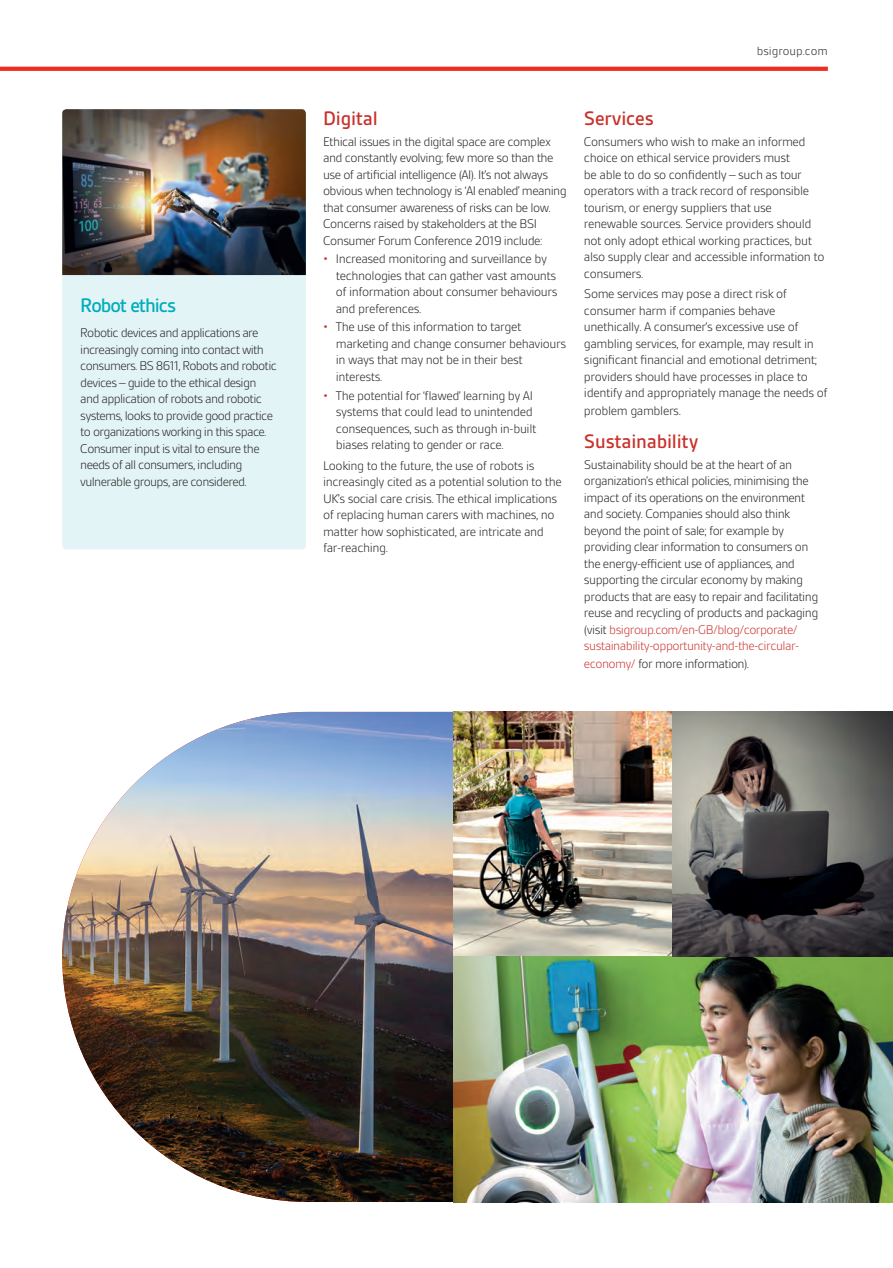
<style>
.page{position:relative;width:893px;height:1268px;background:#fff}
.page>*{position:absolute;margin:0;border:0;box-sizing:border-box;transform-origin:0 0}
.t1{font:500 21px "BSI Gesta";letter-spacing:-.01em;color:#c9312b}
.t2{font:500 21px "BSI Gesta";letter-spacing:-.05em;color:#00acbc}
.t3{font:300 13.5px/16.5px "BSI Gesta";letter-spacing:-.03em;color:#231f20}
.t4{font:300 13.5px/16.5px "BSI Gesta";letter-spacing:-.05em;color:#231f20}
.t5{font:300 12.75px "BSI Gesta";color:#231f20}
.s1{color:#c9312b}
</style>
<div class="page">
<svg style="left:0;top:67px;width:828px;height:4px;background:#ee3226"></svg>
<div style="left:62px;top:109px;width:244px;height:440px;background:#e3f4f6;border-radius:4px"></div>
<img style="left:62px;top:109px;width:244px;height:166px">
<img style="left:62px;top:712px;width:831px;height:490px">
<h1 class="t2" style="left:80px;top:294px;width:97px">Robot ethics</h1>
<p class="t4" style="left:80px;top:325px;width:198px">Robotic devices and applications are increasingly coming into contact with consumers. BS 8611, Robots and robotic devices – guide to the ethical design and application of robots and robotic systems, looks to provide good practice to organizations working in this space.<br>Consumer input is vital to ensure the needs of all consumers, including vulnerable groups, are considered.</p>
<p class="t5" style="left:757px;top:44px;width:73px">bsigroup.com</p>
<h1 class="t1" style="left:323px;top:107px;width:56px">Digital</h1>
<p class="t3" style="left:323px;top:133px;width:245px">Ethical issues in the digital space are complex and constantly evolving; few more so than the use of artificial intelligence (AI). It’s not always obvious when technology is ‘AI enabled’ meaning that consumer awareness of risks can be low.<br>Concerns raised by stakeholders at the BSI Consumer Forum Conference 2019 include:</p>
<p class="t3" style="left:336px;top:251px;width:223px;text-indent:-13px"><span class="s1">•</span> Increased monitoring and surveillance by technologies that can gather vast amounts of information about consumer behaviours and preferences.</p>
<p class="t3" style="left:336px;top:319px;width:232px;text-indent:-13px"><span class="s1">•</span> The use of this information to target marketing and change consumer behaviours in ways that may not be in their best interests.</p>
<p class="t3" style="left:336px;top:387px;width:202px;text-indent:-13px"><span class="s1">•</span> The potential for ‘flawed’ learning by AI systems that could lead to unintended consequences, such as through in-built biases relating to gender or race.</p>
<p class="t3" style="left:323px;top:457px;width:240px">Looking to the future, the use of robots is increasingly cited as a potential solution to the UK’s social care crisis. The ethical implications of replacing human carers with machines, no matter how sophisticated, are intricate and far-reaching.</p>
<h1 class="t1" style="left:584px;top:107px;width:71px">Services</h1>
<p class="t3" style="left:584px;top:133px;width:242px">Consumers who wish to make an informed choice on ethical service providers must<br>be able to do so confidently – such as tour operators with a track record of responsible tourism, or energy suppliers that use renewable sources. Service providers should not only adopt ethical working practices, but also supply clear and accessible information to consumers.</p>
<p class="t3" style="left:584px;top:286px;width:245px">Some services may pose a direct risk of consumer harm if companies behave unethically. A consumer’s excessive use of gambling services, for example, may result in significant financial and emotional detriment; providers should have processes in place to identify and appropriately manage the needs of</p>
<p class="t3" style="left:584px;top:403px;width:98px">problem gamblers.</p>
<h1 class="t1" style="left:584px;top:430px;width:116px">Sustainability</h1>
<p class="t3" style="left:584px;top:456px;width:236px">Sustainability should be at the heart of an organization’s ethical policies, minimising the impact of its operations on the environment and society. Companies should also think beyond the point of sale; for example by providing clear information to consumers on the energy-efficient use of appliances, and supporting the circular economy by making products that are easy to repair and facilitating reuse and recycling of products and packaging (visit <span class="s1">bsigroup.com/en-GB/blog/corporate/ sustainability-opportunity-and-the-circular-</span></p>
<p class="t3" style="left:584px;top:656px;width:167px"><span class="s1">economy/</span> for more information).</p>
</div>
